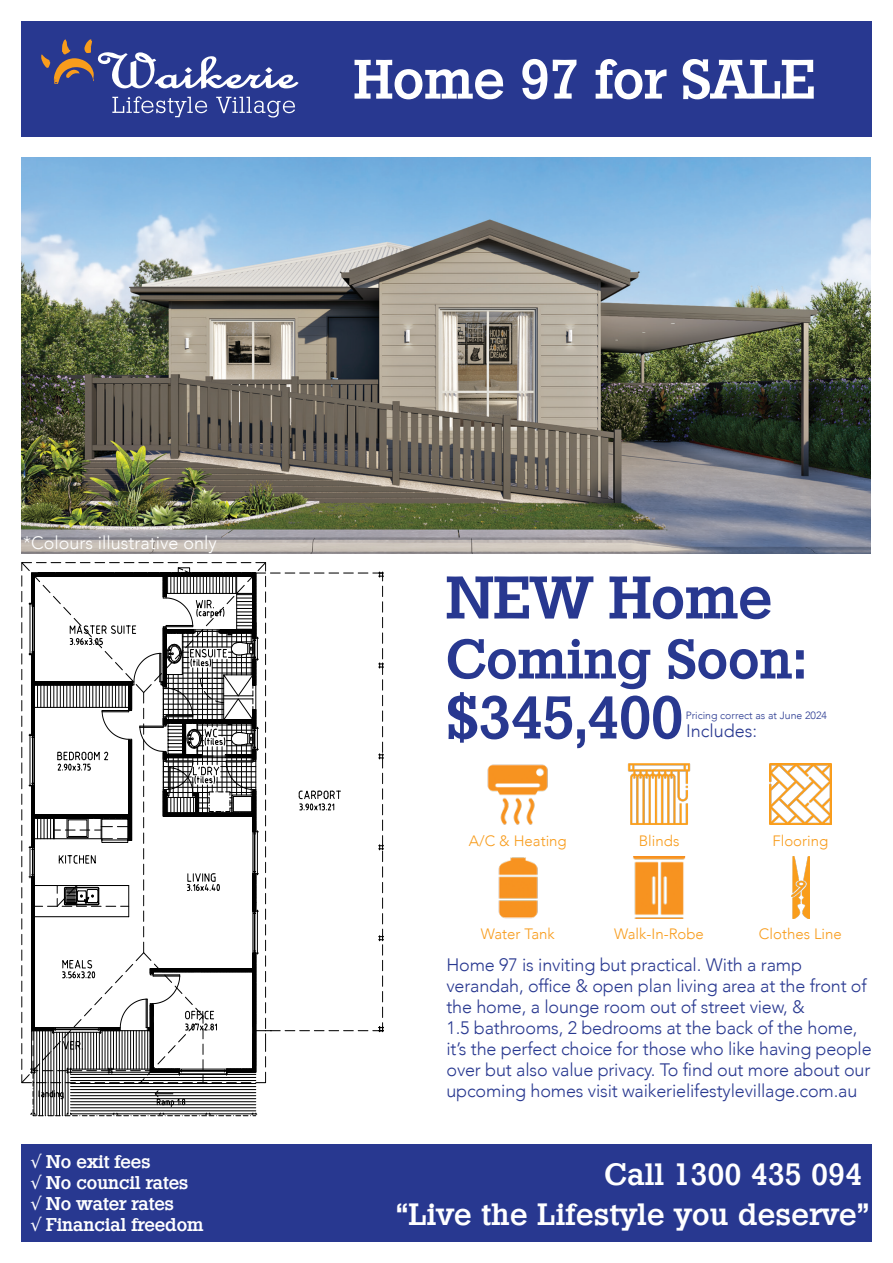
<style>
.page{position:relative;width:893px;height:1263px;background:#fff}
.page>*{position:absolute;margin:0;border:0;box-sizing:border-box;transform-origin:0 0}
.BLUE_MAIN_HEADING{font:500 58.5px "Stafford";color:#283890}
.BLUE_MAIN_HEADING-2{font:500 54px "Stafford";color:#fff}
.BLUE_MAIN_HEADING-3{font:500 54px "Stafford";color:#283890}
.t1{font:500 30px "Stafford";letter-spacing:.02em;color:#fff}
.BULLET_POINTS{font:300 18px/21px "Avenir";letter-spacing:-.01em;color:#283890}
.WHITE_SUB_HEADING{font:500 18px "Stafford";color:#fff}
.t2{font:300 18px "Avenir";color:#fff}
.t3{font:300 15px "Avenir";color:#f89c1c}
.t4{font:300 10.5px "Avenir";color:#283890}
.s1{font-size:58.5px}
</style>
<div class="page">
<img style="left:21px;top:157px;width:850px;height:397px">
<div style="left:21px;top:1144px;width:851px;height:98px;background:#283890"></div>
<div style="left:21px;top:21px;width:851px;height:115px;background:#283890"></div>
<svg style="left:21px;top:562px;width:362px;height:554px"></svg>
<svg style="left:112px;top:96px;width:95px;height:21px"></svg>
<svg style="left:216px;top:97px;width:79px;height:21px"></svg>
<svg style="left:41px;top:39px;width:258px;height:50px"></svg>
<img style="left:633px;top:857px;width:53px;height:61px">
<img style="left:770px;top:763px;width:61px;height:62px">
<img style="left:487px;top:764px;width:61px;height:61px">
<img style="left:498px;top:857px;width:40px;height:61px">
<img style="left:791px;top:857px;width:19px;height:61px">
<img style="left:627px;top:763px;width:64px;height:62px">
<p class="BLUE_MAIN_HEADING-2" style="left:354px;top:47px;width:463px">Home 97 for SALE</p>
<p class="t2" style="left:23px;top:532px;width:195px">*Colours illustrative only</p>
<p class="WHITE_SUB_HEADING" style="left:31px;top:1151px;width:121px">√ No exit fees</p>
<p class="WHITE_SUB_HEADING" style="left:31px;top:1172px;width:159px">√ No council rates</p>
<p class="WHITE_SUB_HEADING" style="left:31px;top:1193px;width:144px">√ No water rates</p>
<p class="WHITE_SUB_HEADING" style="left:31px;top:1214px;width:174px">√ Financial freedom</p>
<p class="BLUE_MAIN_HEADING" style="left:446px;top:563px;width:327px">NEW Home</p>
<p class="BLUE_MAIN_HEADING-3" style="left:446px;top:627px;width:362px">Coming Soon<span class="s1">:</span></p>
<p class="BLUE_MAIN_HEADING" style="left:446px;top:683px;width:239px">$345,400</p>
<p class="t4" style="left:686px;top:710px;width:143px">Pricing correct as at June 2024</p>
<p class="BULLET_POINTS" style="left:686px;top:720px;width:73px">Includes:</p>
<p class="t3" style="left:469px;top:832px;width:99px">A/C &amp; Heating</p>
<p class="t3" style="left:481px;top:924px;width:75px">Water Tank</p>
<p class="t3" style="left:639px;top:832px;width:42px">Blinds</p>
<p class="t3" style="left:772px;top:832px;width:57px">Flooring</p>
<p class="t3" style="left:614px;top:924px;width:91px">Walk-In-Robe</p>
<p class="t3" style="left:759px;top:924px;width:84px">Clothes Line</p>
<p class="BULLET_POINTS" style="left:446px;top:954px;width:427px">Home 97 is inviting but practical. With a ramp verandah, office &amp; open plan living area at the front of the home, a lounge room out of street view, &amp;<br>1.5 bathrooms, 2 bedrooms at the back of the home, it’s the perfect choice for those who like having people over but also value privacy. To find out more about our upcoming homes visit waikerielifestylevillage.com.au</p>
<p class="t1" style="left:604px;top:1157px;width:259px">Call 1300 435 094</p>
<p class="t1" style="left:396px;top:1197px;width:474px">“Live the Lifestyle you deserve”</p>
</div>
